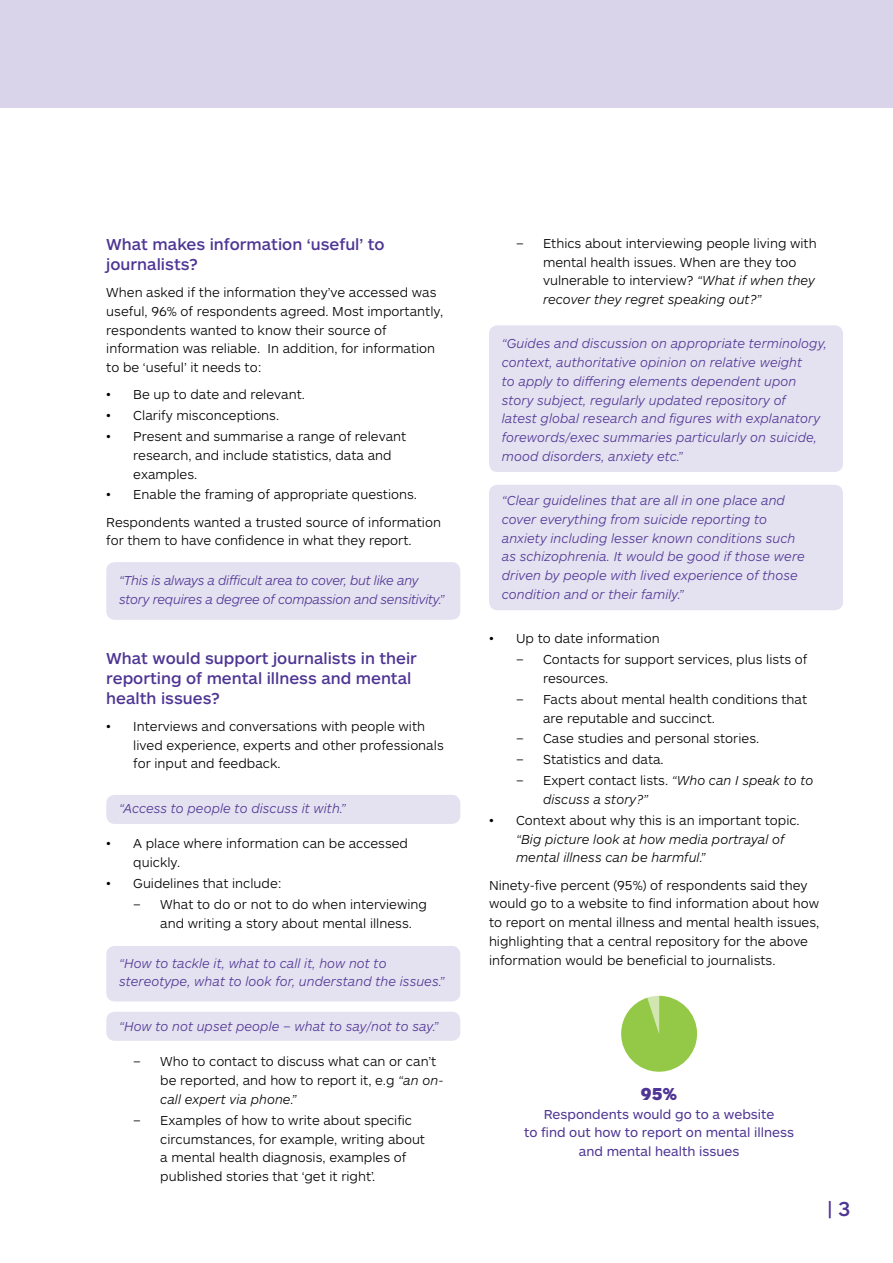
<style>
.page{position:relative;width:893px;height:1263px;background:#fff}
.page>*{position:absolute;margin:0;border:0;box-sizing:border-box;transform-origin:0 0}
.t1{font:500 21px "ARS Maquette Pro";color:#4e3594}
.t2{font:900 18px "ARS Maquette Pro";color:#4e3594}
.t3{font:500 16.5px/19.5px "ARS Maquette Pro";color:#4e3594}
.t4{font:300 13.5px/18.8px "ARS Maquette Pro";color:#000}
.t5{font:italic 300 13.5px/18.8px "ARS Maquette Pro";color:#4e3594}
.t6{font:italic 300 13.5px/18.8px "ARS Maquette Pro";color:#000}
.t7{font:italic 300 13.5px/18.8px "ARS Maquette Pro";letter-spacing:-.02em;color:#4e3594}
.t8{font:13.5px/18.8px "ARS Maquette Pro";color:#4e3594;text-align:center}
.s1{font-style:italic}
.s2{font-style:normal}
</style>
<div class="page">
<div style="left:106px;top:795px;width:354px;height:29px;background:#e4e1f0;border-radius:9px"></div>
<div style="left:106px;top:562px;width:354px;height:58px;background:#e4e1f0;border-radius:9px"></div>
<div style="left:106px;top:1012px;width:354px;height:29px;background:#e4e1f0;border-radius:9px"></div>
<div style="left:489px;top:485px;width:354px;height:125px;background:#e4e1f0;border-radius:9px"></div>
<div style="left:489px;top:325px;width:354px;height:147px;background:#e4e1f0;border-radius:9px"></div>
<div style="left:106px;top:946px;width:354px;height:55px;background:#e4e1f0;border-radius:9px"></div>
<div style="left:0;top:0;width:893px;height:107px;background:#d9d4ea"></div>
<svg style="left:621px;top:996px;width:76px;height:76px"></svg>
<p class="t3" style="left:106px;top:234px;width:280px">What makes information ‘useful’ to journalists?</p>
<p class="t4" style="left:106px;top:282px;width:338px">When asked if the information they’ve accessed was useful, 96% of respondents agreed. Most importantly, respondents wanted to know their source of information was reliable. In addition, for information to be ‘useful’ it needs to:</p>
<p class="t4" style="left:106px;top:385px;width:200px">• Be up to date and relevant.</p>
<p class="t4" style="left:106px;top:405px;width:174px">• Clarify misconceptions.</p>
<p class="t4" style="left:133px;top:426px;width:274px;text-indent:-27px">• Present and summarise a range of relevant research, and include statistics, data and examples.</p>
<p class="t4" style="left:106px;top:480px;width:336px;line-height:27.3px">• Enable the framing of appropriate questions.<br>Respondents wanted a trusted source of information</p>
<p class="t4" style="left:106px;top:531px;width:307px">for them to have confidence in what they report.</p>
<p class="t7" style="left:119px;top:571px;width:327px">“This is always a difficult area to cover, but like any story requires a degree of compassion and sensitivity.”</p>
<p class="t3" style="left:106px;top:648px;width:312px">What would support journalists in their reporting of mental illness and mental health issues?</p>
<p class="t4" style="left:133px;top:716px;width:312px;text-indent:-27px">• Interviews and conversations with people with lived experience, experts and other professionals for input and feedback.</p>
<p class="t5" style="left:119px;top:798px;width:228px">“Access to people to discuss it with.”</p>
<p class="t4" style="left:133px;top:834px;width:276px;text-indent:-27px">• A place where information can be accessed quickly.</p>
<p class="t4" style="left:106px;top:873px;width:177px">• Guidelines that include:</p>
<p class="t4" style="left:160px;top:894px;width:268px;text-indent:-27px">– What to do or not to do when interviewing and writing a story about mental illness.</p>
<p class="t5" style="left:119px;top:953px;width:327px">“How to tackle it, what to call it, how not to stereotype, what to look for, understand the issues.”</p>
<p class="t5" style="left:119px;top:1016px;width:321px">“How to not upset people – what to say/not to say.”</p>
<p class="t4" style="left:160px;top:1052px;width:285px;text-indent:-27px">– Who to contact to discuss what can or can’t be reported, and how to report it, e.g <span class="s1">“an on&shy;call expert via phone.”</span></p>
<p class="t4" style="left:160px;top:1110px;width:266px;text-indent:-27px">– Examples of how to write about specific circumstances, for example, writing about a mental health diagnosis, examples of published stories that ‘get it right’.</p>
<p class="t4" style="left:543px;top:233px;width:275px;text-indent:-27px">– Ethics about interviewing people living with mental health issues. When are they too vulnerable to interview? <span class="s1">“What if when they recover they regret speaking out?”</span></p>
<p class="t5" style="left:502px;top:334px;width:327px">“Guides and discussion on appropriate terminology, context, authoritative opinion on relative weight<br>to apply to differing elements dependent upon story subject, regularly updated repository of<br>latest global research and figures with explanatory forewords/exec summaries particularly on suicide, mood disorders, anxiety etc.”</p>
<p class="t5" style="left:502px;top:490px;width:305px">“Clear guidelines that are all in one place and cover everything from suicide reporting to anxiety including lesser known conditions such as schizophrenia. It would be good if those were driven by people with lived experience of those condition and or their family.”</p>
<p class="t4" style="left:489px;top:629px;width:172px">• Up to date information</p>
<p class="t4" style="left:543px;top:649px;width:266px;text-indent:-27px">– Contacts for support services, plus lists of resources.</p>
<p class="t4" style="left:543px;top:689px;width:266px;text-indent:-27px">– Facts about mental health conditions that are reputable and succinct.</p>
<p class="t4" style="left:516px;top:729px;width:245px">– Case studies and personal stories.</p>
<p class="t4" style="left:516px;top:750px;width:149px">– Statistics and data.</p>
<p class="t6" style="left:543px;top:770px;width:272px;text-indent:-27px"><span class="s2">– Expert contact lists.</span> “Who can I speak to to discuss a story?”</p>
<p class="t4" style="left:489px;top:810px;width:312px">• Context about why this is an important topic.</p>
<p class="t6" style="left:516px;top:829px;width:270px">“Big picture look at how media portrayal of mental illness can be harmful.”</p>
<p class="t4" style="left:489px;top:875px;width:332px">Ninety-five percent (95%) of respondents said they would go to a website to find information about how to report on mental illness and mental health issues, highlighting that a central repository for the above information would be beneficial to journalists.</p>
<h2 class="t2" style="left:641px;top:1082px;width:38px">95%</h2>
<p class="t8" style="left:524px;top:1104px;width:271px">Respondents would go to a website<br>to find out how to report on mental illness and mental health issues</p>
<h1 class="t1" style="left:827px;top:1195px;width:24px">| 3</h1>
</div>
